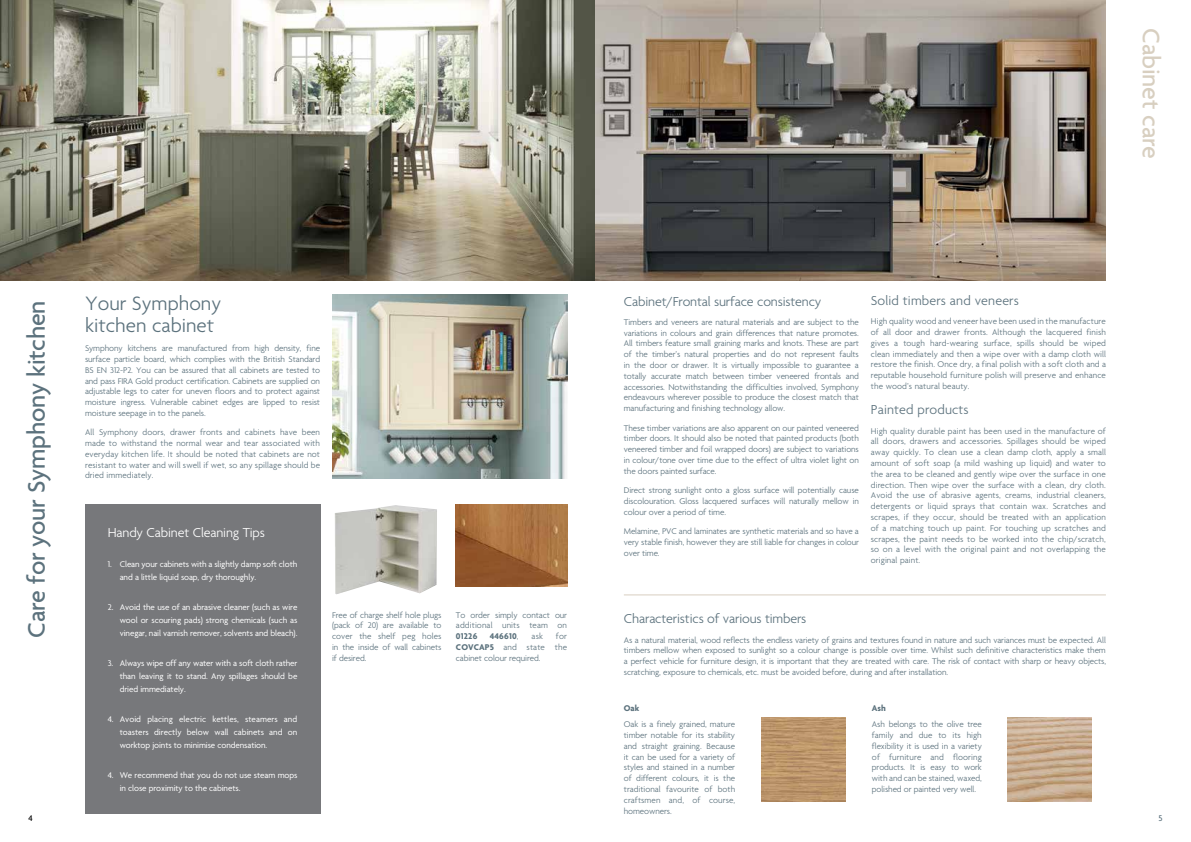
<style>
.page{position:relative;width:1191px;height:842px;background:#fff}
.page>*{position:absolute;margin:0;border:0;box-sizing:border-box;transform-origin:0 0}
.t1{font:500 26px "Agenda";letter-spacing:-.01em;color:#5c727d}
.t2{font:500 26px "Agenda";letter-spacing:-.01em;color:#d8cfc0}
.t3{font:300 21px/22px "Agenda";color:#5c727d}
.t4{font:300 14px "Agenda";letter-spacing:-.01em;color:#5c727d}
.t5{font:300 14px "Agenda";letter-spacing:.01em;color:#5c727d}
.t6{font:300 14px "Agenda";letter-spacing:-.01em;color:#fff}
.t7{font:300 9px/10.8px "Agenda";letter-spacing:-.01em;color:#5c727d;text-align:justify}
.t8{font:9px/13px "Agenda";letter-spacing:-.01em;color:#fff;text-align:justify}
.t9{font:700 9px "Agenda";letter-spacing:.02em;color:#5c727d}
.t10{font:500 9px "Agenda";color:#000}
.t11{font:500 9px "Agenda";color:#5c727d}
.s1{font-weight:300}
.s2{font-weight:700}
</style>
<div class="page">
<img style="left:0;top:0;width:1106px;height:281px">
<img style="left:332px;top:295px;width:235px;height:183px">
<img style="left:335px;top:505px;width:102px;height:89px">
<img style="left:455px;top:504px;width:112px;height:82px">
<img style="left:761px;top:718px;width:84px;height:84px">
<img style="left:1008px;top:718px;width:84px;height:84px">
<hr style="left:624px;top:595px;width:482px;height:1px;background:#d8cfc0">
<div style="left:85px;top:504px;width:235px;height:310px;background:#77787b"></div>
<h1 class="t2" style="left:1165px;top:28px;width:132px;rotate:90deg">Cabinet care</h1>
<h3 class="t5" style="left:871px;top:293px;width:150px">Solid timbers and veneers</h3>
<p class="t7" style="left:871px;top:316px;width:236px">High quality wood and veneer have been used in the manufacture of all door and drawer fronts. Although the lacquered finish gives a tough hard-wearing surface, spills should be wiped clean immediately and then a wipe over with a damp cloth will restore the finish. Once dry, a final polish with a soft cloth and a reputable household furniture polish will preserve and enhance the wood’s natural beauty.</p>
<h3 class="t5" style="left:871px;top:402px;width:99px">Painted products</h3>
<p class="t7" style="left:871px;top:426px;width:236px">High quality durable paint has been used in the manufacture of all doors, drawers and accessories. Spillages should be wiped away quickly. To clean use a clean damp cloth, apply a small amount of soft soap (a mild washing up liquid) and water to the area to be cleaned and gently wipe over the surface in one direction. Then wipe over the surface with a clean, dry cloth.<br>Avoid the use of abrasive agents, creams, industrial cleaners, detergents or liquid sprays that contain wax. Scratches and scrapes, if they occur, should be treated with an application of a matching touch up paint. For touching up scratches and scrapes, the paint needs to be worked into the chip/scratch, so on a level with the original paint and not overlapping the original paint.</p>
<h2 class="t3" style="left:85px;top:293px;width:138px">Your Symphony kitchen cabinet</h2>
<p class="t7" style="left:85px;top:343px;width:236px">Symphony kitchens are manufactured from high density, fine surface particle board, which complies with the British Standard BS EN 312-P2. You can be assured that all cabinets are tested to and pass FIRA Gold product certification. Cabinets are supplied on adjustable legs to cater for uneven floors and to protect against moisture ingress. Vulnerable cabinet edges are lipped to resist moisture seepage in to the panels.</p>
<p class="t7" style="left:85px;top:428px;width:236px">All Symphony doors, drawer fronts and cabinets have been made to withstand the normal wear and tear associated with everyday kitchen life. It should be noted that cabinets are not resistant to water and will swell if wet, so any spillage should be dried immediately.</p>
<h3 class="t4" style="left:624px;top:294px;width:199px">Cabinet/Frontal surface consistency</h3>
<p class="t7" style="left:624px;top:317px;width:236px">Timbers and veneers are natural materials and are subject to the variations in colours and grain differences that nature promotes.<br>All timbers feature small graining marks and knots. These are part of the timber’s natural properties and do not represent faults in the door or drawer. It is virtually impossible to guarantee a totally accurate match between timber veneered frontals and accessories. Notwithstanding the difficulties involved, Symphony endeavours wherever possible to produce the closest match that manufacturing and finishing technology allow.</p>
<p class="t7" style="left:624px;top:423px;width:236px">These timber variations are also apparent on our painted veneered timber doors. It should also be noted that painted products (both veneered timber and foil wrapped doors) are subject to variations in colour/tone over time due to the effect of ultra violet light on the doors painted surface.</p>
<p class="t7" style="left:624px;top:485px;width:236px">Direct strong sunlight onto a gloss surface will potentially cause discolouration. Gloss lacquered surfaces will naturally mellow in colour over a period of time.</p>
<p class="t7" style="left:624px;top:526px;width:236px">Melamine, PVC and laminates are synthetic materials and so have a very stable finish, however they are still liable for changes in colour over time.</p>
<h1 class="t1" style="left:23px;top:638px;width:339px;rotate:-90deg">Care for your Symphony kitchen</h1>
<h3 class="t6" style="left:108px;top:525px;width:159px">Handy Cabinet Cleaning Tips</h3>
<p class="t8" style="left:120px;top:558px;width:179px;text-indent:-12px">1. Clean your cabinets with a slightly damp soft cloth and a little liquid soap, dry thoroughly.</p>
<p class="t8" style="left:120px;top:601px;width:179px;text-indent:-12px">2. Avoid the use of an abrasive cleaner (such as wire wool or scouring pads) strong chemicals (such as vinegar, nail varnish remover, solvents and bleach).</p>
<p class="t8" style="left:120px;top:657px;width:179px;text-indent:-12px">3. Always wipe off any water with a soft cloth rather than leaving it to stand. Any spillages should be dried immediately.</p>
<p class="t8" style="left:120px;top:713px;width:179px;text-indent:-12px">4. Avoid placing electric kettles, steamers and toasters directly below wall cabinets and on worktop joints to minimise condensation.</p>
<p class="t8" style="left:120px;top:769px;width:179px;text-indent:-12px">4. We recommend that you do not use steam mops in close proximity to the cabinets.</p>
<p class="t7" style="left:332px;top:610px;width:111px">Free of charge shelf hole plugs (pack of 20) are available to cover the shelf peg holes in the inside of wall cabinets if desired.</p>
<p class="t7" style="left:456px;top:610px;width:113px">To order simply contact our additional units team on</p>
<h3 class="t4" style="left:624px;top:611px;width:184px">Characteristics of various timbers</h3>
<p class="t7" style="left:624px;top:635px;width:483px">As a natural material, wood reflects the endless variety of grains and textures found in nature and such variances must be expected. All timbers mellow when exposed to sunlight so a colour change is possible over time. Whilst such definitive characteristics make them a perfect vehicle for furniture design, it is important that they are treated with care. The risk of contact with sharp or heavy objects, scratching, exposure to chemicals, etc. must be avoided before, during and after installation.</p>
<p class="t9" style="left:624px;top:703px;width:17px">Oak</p>
<p class="t7" style="left:624px;top:719px;width:113px">Oak is a finely grained, mature timber notable for its stability and straight graining. Because it can be used for a variety of styles and stained in a number of different colours, it is the traditional favourite of both craftsmen and, of course, homeowners.</p>
<p class="t9" style="left:456px;top:631px;width:23px">01226</p>
<p class="t9" style="left:489px;top:631px;width:30px">446610<span class="s1">,</span></p>
<p class="t7" style="left:531px;top:631px;width:13px">ask</p>
<p class="t7" style="left:456px;top:631px;width:113px;text-indent:100px">for <span class="s2">COVCAP5</span> and state the cabinet colour required.</p>
<p class="t9" style="left:872px;top:703px;width:15px">Ash</p>
<p class="t7" style="left:872px;top:719px;width:111px">Ash belongs to the olive tree family and due to its high flexibility it is used in a variety of furniture and flooring products. It is easy to work with and can be stained, waxed, polished or painted very well.</p>
<p class="t10" style="left:28px;top:813px;width:6px">4</p>
<p class="t11" style="left:1158px;top:813px;width:6px">5</p>
</div>
